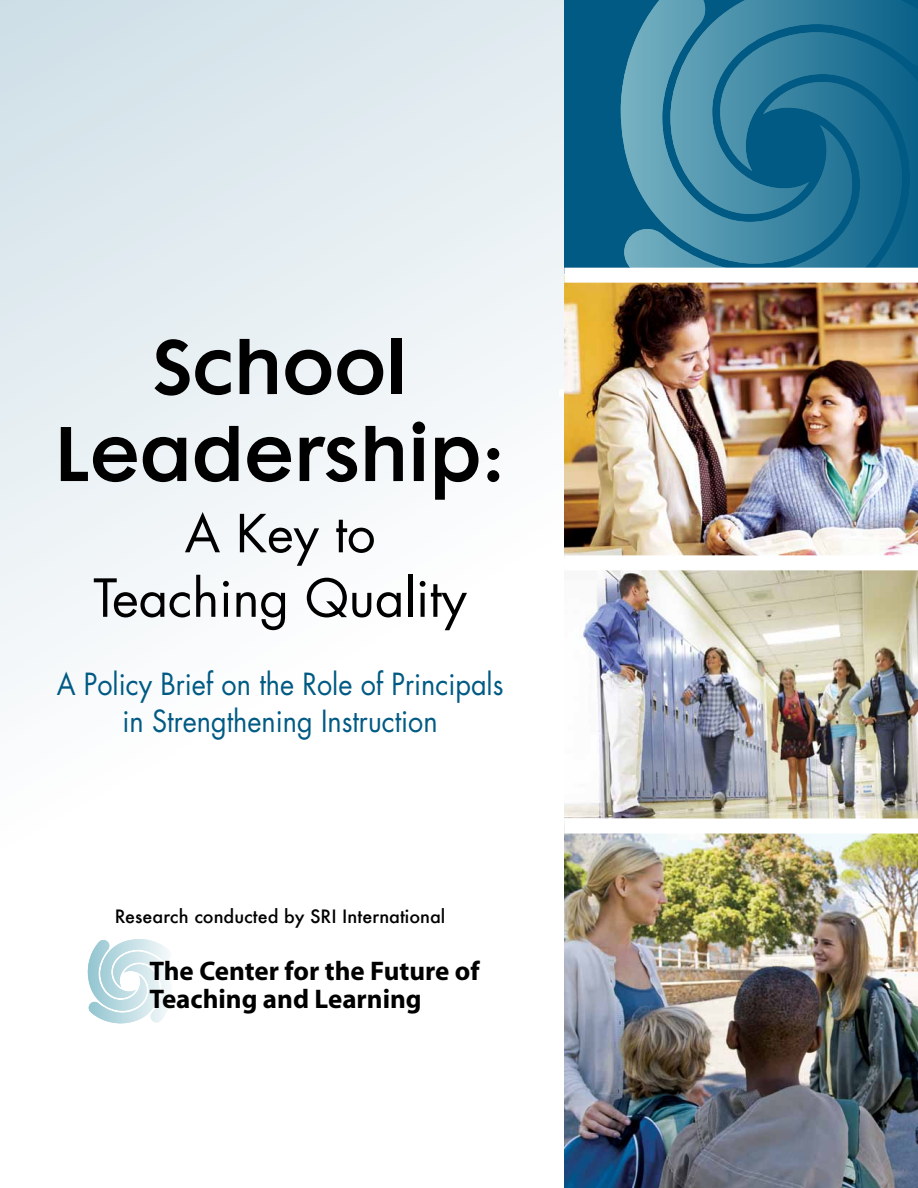
<style>
.page{position:relative;width:918px;height:1188px;background:#fff}
.page>*{position:absolute;margin:0;border:0;box-sizing:border-box;transform-origin:0 0}
.t1{font:70.5px/87px "Cg Futura Maxi De";color:#000;text-align:center}
.t2{font:51px/64.5px "Futura";color:#000;text-align:center}
.t3{font:29.7px/37.5px "Futura";color:#005a84;text-align:center;scale:.91 1}
.t4{font:700 27px/28.5px "Myriad";color:#000}
.t5{font:500 18px "Futura";color:#000}
</style>
<div class="page">
<div style="left:0;top:0;width:604px;height:1188px;background:linear-gradient(to bottom,#dde8ee,#fff)"></div>
<div style="left:564px;top:0;width:354px;height:273px;background:#005a84"></div>
<img style="left:564px;top:570px;width:354px;height:249px">
<img style="left:564px;top:834px;width:354px;height:354px">
<div style="left:564px;top:819px;width:354px;height:15px;background:#fff"></div>
<img style="left:564px;top:283px;width:354px;height:272px">
<div style="left:564px;top:555px;width:354px;height:15px;background:#fff"></div>
<svg style="left:720px;top:214px;width:198px;height:54px;fill:#14698e"></svg>
<svg style="left:852px;top:0;width:62px;height:214px;fill:#14698e"></svg>
<svg style="left:621px;top:0;width:231px;height:264px"></svg>
<svg style="left:88px;top:939px;width:84px;height:84px"></svg>
<div style="left:564px;top:268px;width:354px;height:15px;background:#fff"></div>
<h1 class="t1" style="left:55px;top:327px;width:452px">School<br>Leadership:</h1>
<h2 class="t2" style="left:93px;top:502px;width:375px">A Key to<br>Teaching Quality</h2>
<p class="t3" style="left:57px;top:665px;width:493px">A Policy Brief on the Role of Principals in Strengthening Instruction</p>
<p class="t5" style="left:115px;top:904px;width:332px">Research conducted by SRI International</p>
<p class="t4" style="left:149px;top:958px;width:332px">The Center for the Future of<br>Teaching and Learning</p>
</div>
